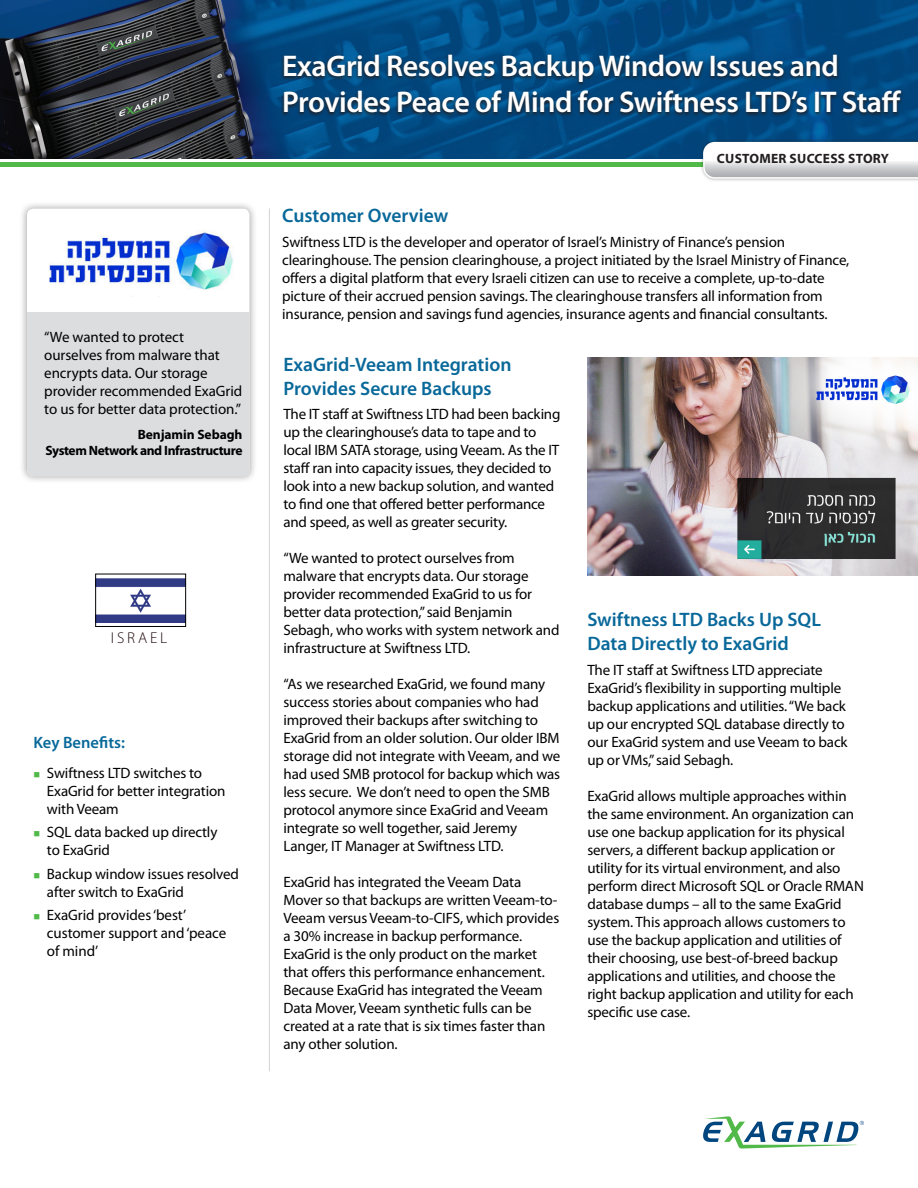
<style>
.page{position:relative;width:918px;height:1188px;background:#fff}
.page>*{position:absolute;margin:0;border:0;box-sizing:border-box;transform-origin:0 0}
.Headline{font:600 30px/36px "Myriad Pro";letter-spacing:-.015em;color:#fff}
.Blue_Paragraph_heade{font:600 19.5px/24px "Myriad Pro";color:#086899}
.Key_Benefits_headlin{font:600 16.5px "Myriad Pro";color:#086899}
.Key_Benefits_headlin-2{font:300 15.75px "Myriad Pro";letter-spacing:.18em;color:#1f0a0e}
.Blue_Paragraph_heade-2{font:15px/18px "Myriad Pro";letter-spacing:-.01em;color:#000}
.Body_Copy{font:15px/18px "Myriad Pro";letter-spacing:-.01em;color:#000}
.Customer_Quote{font:15px/18px "Myriad Pro";letter-spacing:-.005em;color:#000}
.Customer_Quote-2{font:700 13.5px "Myriad Pro";letter-spacing:-.03em;color:#000}
.t1{font:700 13.5px "Myriad Pro";letter-spacing:.02em;color:#231f20}
.Customer_Quote-3{font:700 13.5px "Myriad Pro";letter-spacing:-.005em;color:#000}
</style>
<div class="page">
<svg style="left:703px;top:1116px;width:161px;height:33px"></svg>
<div style="left:0;top:162px;width:918px;height:5px;background:#51b948"></div>
<img style="left:0;top:0;width:918px;height:159px">
<div style="left:700px;top:139px;width:218px;height:43px;background:#231f20;opacity:.4"></div>
<svg style="left:703px;top:142px;width:215px;height:37px"></svg>
<svg style="left:281px;top:53px;width:623px;height:65px;background:#09416c"></svg>
<hr style="left:269px;top:208px;width:1px;height:863px;background:#d1d2d4">
<div style="left:19px;top:201px;width:238px;height:283px;background:#231f20;opacity:.4"></div>
<div style="left:27px;top:209px;width:222px;height:267px;background:#fff;border-radius:7px"></div>
<div style="left:27px;top:312px;width:222px;height:164px;background:#dcdddf"></div>
<img style="left:97px;top:578px;width:87px;height:44px">
<div style="left:95px;top:574px;width:91px;height:53px;border:1px solid #000"></div>
<img style="left:587px;top:358px;width:331px;height:218px">
<img style="left:49px;top:230px;width:184px;height:60px">
<p class="Customer_Quote" style="left:44px;top:328px;width:199px">“We wanted to protect ourselves from malware that encrypts data. Our storage provider recommended ExaGrid to us for better data protection.”</p>
<p class="Customer_Quote-3" style="left:138px;top:426px;width:106px">Benjamin Sebagh</p>
<p class="Customer_Quote-2" style="left:46px;top:441px;width:198px">System Network and Infrastructure</p>
<p class="Key_Benefits_headlin-2" style="left:111px;top:630px;width:58px">ISRAEL</p>
<p class="Key_Benefits_headlin" style="left:33px;top:732px;width:93px">Key Benefits:</p>
<p class="Blue_Paragraph_heade-2" style="left:47px;top:764px;width:180px">Swiftness LTD switches to<br>ExaGrid for better integration with Veeam</p>
<p class="Blue_Paragraph_heade-2" style="left:47px;top:823px;width:172px">SQL data backed up directly to ExaGrid</p>
<p class="Blue_Paragraph_heade-2" style="left:47px;top:865px;width:193px">Backup window issues resolved after switch to ExaGrid</p>
<p class="Blue_Paragraph_heade-2" style="left:47px;top:906px;width:181px">ExaGrid provides ‘best’ customer support and ‘peace of mind’</p>
<p class="Headline" style="left:282px;top:47px;width:620px">ExaGrid Resolves Backup Window Issues and<br>Provides Peace of Mind for Swiftness LTD’s IT Staff</p>
<p class="t1" style="left:717px;top:150px;width:174px">CUSTOMER SUCCESS STORY</p>
<p class="Blue_Paragraph_heade" style="left:282px;top:203px;width:168px">Customer Overview</p>
<p class="Body_Copy" style="left:282px;top:233px;width:569px">Swiftness LTD is the developer and operator of Israel’s Ministry of Finance’s pension clearinghouse. The pension clearinghouse, a project initiated by the Israel Ministry of Finance, offers a digital platform that every Israeli citizen can use to receive a complete, up-to-date picture of their accrued pension savings. The clearinghouse transfers all information from insurance, pension and savings fund agencies, insurance agents and financial consultants.</p>
<p class="Blue_Paragraph_heade" style="left:284px;top:351px;width:229px">ExaGrid-Veeam Integration<br>Provides Secure Backups</p>
<p class="Blue_Paragraph_heade-2" style="left:284px;top:405px;width:278px">The IT staff at Swiftness LTD had been backing up the clearinghouse’s data to tape and to local IBM SATA storage, using Veeam. As the IT staff ran into capacity issues, they decided to look into a new backup solution, and wanted to find one that offered better performance and speed, as well as greater security.</p>
<p class="Blue_Paragraph_heade-2" style="left:284px;top:549px;width:277px">“We wanted to protect ourselves from malware that encrypts data. Our storage provider recommended ExaGrid to us for better data protection,” said Benjamin Sebagh, who works with system network and infrastructure at Swiftness LTD.</p>
<p class="Blue_Paragraph_heade-2" style="left:284px;top:675px;width:278px">“As we researched ExaGrid, we found many success stories about companies who had improved their backups after switching to ExaGrid from an older solution. Our older IBM storage did not integrate with Veeam, and we had used SMB protocol for backup which was less secure. We don’t need to open the SMB protocol anymore since ExaGrid and Veeam integrate so well together, said Jeremy Langer, IT Manager at Swiftness LTD.</p>
<p class="Blue_Paragraph_heade-2" style="left:284px;top:873px;width:277px">ExaGrid has integrated the Veeam Data Mover so that backups are written Veeam-to-Veeam versus Veeam-to-CIFS, which provides a 30% increase in backup performance.<br>ExaGrid is the only product on the market that offers this performance enhancement.<br>Because ExaGrid has integrated the Veeam Data Mover, Veeam synthetic fulls can be created at a rate that is six times faster than any other solution.</p>
<p class="Blue_Paragraph_heade" style="left:587px;top:607px;width:235px">Swiftness LTD Backs Up SQL<br>Data Directly to ExaGrid</p>
<p class="Blue_Paragraph_heade-2" style="left:587px;top:660px;width:262px">The IT staff at Swiftness LTD appreciate ExaGrid’s flexibility in supporting multiple backup applications and utilities. “We back up our encrypted SQL database directly to our ExaGrid system and use Veeam to back up or VMs,” said Sebagh.</p>
<p class="Blue_Paragraph_heade-2" style="left:587px;top:786px;width:278px">ExaGrid allows multiple approaches within the same environment. An organization can use one backup application for its physical servers, a different backup application or utility for its virtual environment, and also perform direct Microsoft SQL or Oracle RMAN database dumps – all to the same ExaGrid system. This approach allows customers to use the backup application and utilities of their choosing, use best-of-breed backup applications and utilities, and choose the right backup application and utility for each specific use case.</p>
</div>
